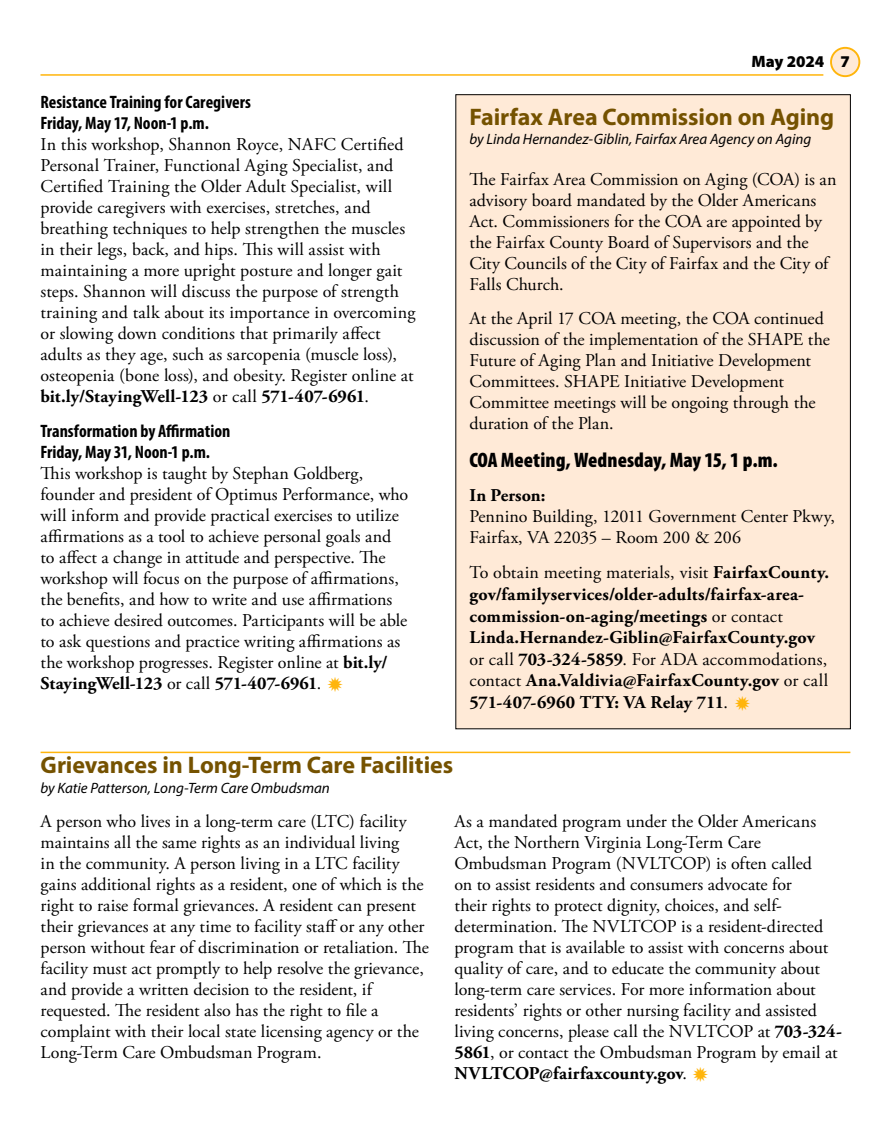
<style>
.page{position:relative;width:891px;height:1134px;background:#fff}
.page>*{position:absolute;margin:0;border:0;box-sizing:border-box;transform-origin:0 0}
.H1-Article_Head-Byline_GG{font:700 24px "Myriad Pro";letter-spacing:-.005em;color:#755200}
.t1{font:900 condensed 21px "Myriad Pro";color:#000}
.Body_Text_GG{font:18px/21px "Adobe Garamond Pro";color:#000}
.t2{font:700 18px/21.6px "Adobe Garamond Pro";letter-spacing:.02em;color:#000}
.H3_GG{font:700 condensed 18px "Myriad Pro";color:#000}
.t3{font:900 16.5px "Myriad Pro";letter-spacing:-.005em;color:#000}
.ByLine_GG{font:italic 15px "Myriad Pro";color:#000}
.s1{font-weight:700}
.s2{font-weight:400}
</style>
<div class="page">
<hr style="left:40px;top:74px;width:783px;height:2px;background:#ffb50b">
<div style="left:831px;top:48px;width:28px;height:28px;background:#ffead7;border-radius:50%"></div>
<div style="left:830px;top:47px;width:30px;height:30px;border:2px solid #ffb50b;border-radius:50%"></div>
<div style="left:456px;top:95px;width:394px;height:634px;background:#ffead7"></div>
<hr style="left:41px;top:752px;width:809px;height:1px;background:#ffb50b">
<h3 class="H3_GG" style="left:40px;top:91px;width:212px">Resistance Training for Caregivers</h3>
<h3 class="H3_GG" style="left:40px;top:112px;width:170px">Friday, May 17, Noon-1 p.m.</h3>
<p class="Body_Text_GG" style="left:40px;top:134px;width:376px">In this workshop, Shannon Royce, NAFC Certified Personal Trainer, Functional Aging Specialist, and Certified Training the Older Adult Specialist, will provide caregivers with exercises, stretches, and breathing techniques to help strengthen the muscles in their legs, back, and hips. This will assist with maintaining a more upright posture and longer gait steps. Shannon will discuss the purpose of strength training and talk about its importance in overcoming or slowing down conditions that primarily affect adults as they age, such as sarcopenia (muscle loss), osteopenia (bone loss), and obesity. Register online at <span class="s1">bit.ly/StayingWell-123</span> or call <span class="s1">571-407-6961</span>.</p>
<h3 class="H3_GG" style="left:40px;top:419px;width:191px">Transformation by Affirmation</h3>
<h3 class="H3_GG" style="left:40px;top:440px;width:171px">Friday, May 31, Noon-1 p.m.</h3>
<p class="Body_Text_GG" style="left:40px;top:463px;width:369px">This workshop is taught by Stephan Goldberg, founder and president of Optimus Performance, who will inform and provide practical exercises to utilize affirmations as a tool to achieve personal goals and to affect a change in attitude and perspective. The workshop will focus on the purpose of affirmations, the benefits, and how to write and use affirmations to achieve desired outcomes. Participants will be able to ask questions and practice writing affirmations as the workshop progresses. Register online at <span class="s1">bit.ly/ StayingWell-123</span> or call <span class="s1">571-407-6961</span>.</p>
<p class="t3" style="left:751px;top:51px;width:100px">May 2024 7</p>
<h1 class="H1-Article_Head-Byline_GG" style="left:470px;top:101px;width:366px">Fairfax Area Commission on Aging</h1>
<p class="ByLine_GG" style="left:470px;top:130px;width:343px">by Linda Hernandez-Giblin, Fairfax Area Agency on Aging</p>
<p class="Body_Text_GG" style="left:470px;top:169px;width:369px">The Fairfax Area Commission on Aging (COA) is an advisory board mandated by the Older Americans Act. Commissioners for the COA are appointed by the Fairfax County Board of Supervisors and the City Councils of the City of Fairfax and the City of Falls Church.</p>
<p class="Body_Text_GG" style="left:470px;top:309px;width:362px">At the April 17 COA meeting, the COA continued discussion of the implementation of the SHAPE the Future of Aging Plan and Initiative Development Committees. SHAPE Initiative Development Committee meetings will be ongoing through the duration of the Plan.</p>
<p class="t1" style="left:470px;top:446px;width:310px">COA Meeting, Wednesday, May 15, 1 p.m.</p>
<p class="t2" style="left:470px;top:485px;width:77px">In Person:</p>
<p class="Body_Text_GG" style="left:470px;top:507px;width:367px">Pennino Building, 12011 Government Center Pkwy,<br>Fairfax, VA 22035 – Room 200 &amp; 206</p>
<p class="t2" style="left:470px;top:562px;width:361px"><span class="s2">To obtain meeting materials, visit</span> FairfaxCounty. gov/familyservices/older-adults/fairfax-area&shy;commission-on-aging/meetings <span class="s2">or contact </span>Linda.Hernandez-Giblin@FairfaxCounty.gov <span class="s2">or call</span> 703-324-5859<span class="s2">. For ADA accommodations, contact</span> Ana.Valdivia@FairfaxCounty.gov <span class="s2">or call </span>571-407-6960 TTY: VA Relay 711<span class="s2">.</span></p>
<p class="H1-Article_Head-Byline_GG" style="left:41px;top:750px;width:414px">Grievances in Long-Term Care Facilities</p>
<p class="ByLine_GG" style="left:41px;top:779px;width:291px">by Katie Patterson, Long-Term Care Ombudsman</p>
<p class="Body_Text_GG" style="left:41px;top:812px;width:390px">A person who lives in a long-term care (LTC) facility maintains all the same rights as an individual living<br>in the community. A person living in a LTC facility gains additional rights as a resident, one of which is the right to raise formal grievances. A resident can present their grievances at any time to facility staff or any other person without fear of discrimination or retaliation. The facility must act promptly to help resolve the grievance, and provide a written decision to the resident, if requested. The resident also has the right to file a complaint with their local state licensing agency or the Long-Term Care Ombudsman Program.</p>
<p class="Body_Text_GG" style="left:454px;top:812px;width:389px">As a mandated program under the Older Americans Act, the Northern Virginia Long-Term Care Ombudsman Program (NVLTCOP) is often called<br>on to assist residents and consumers advocate for<br>their rights to protect dignity, choices, and self&shy;determination. The NVLTCOP is a resident-directed program that is available to assist with concerns about quality of care, and to educate the community about long-term care services. For more information about residents’ rights or other nursing facility and assisted living concerns, please call the NVLTCOP at <span class="s1">703-324- 5861</span>, or contact the Ombudsman Program by email at <span class="s1">NVLTCOP@fairfaxcounty.gov</span>.</p>
</div>
